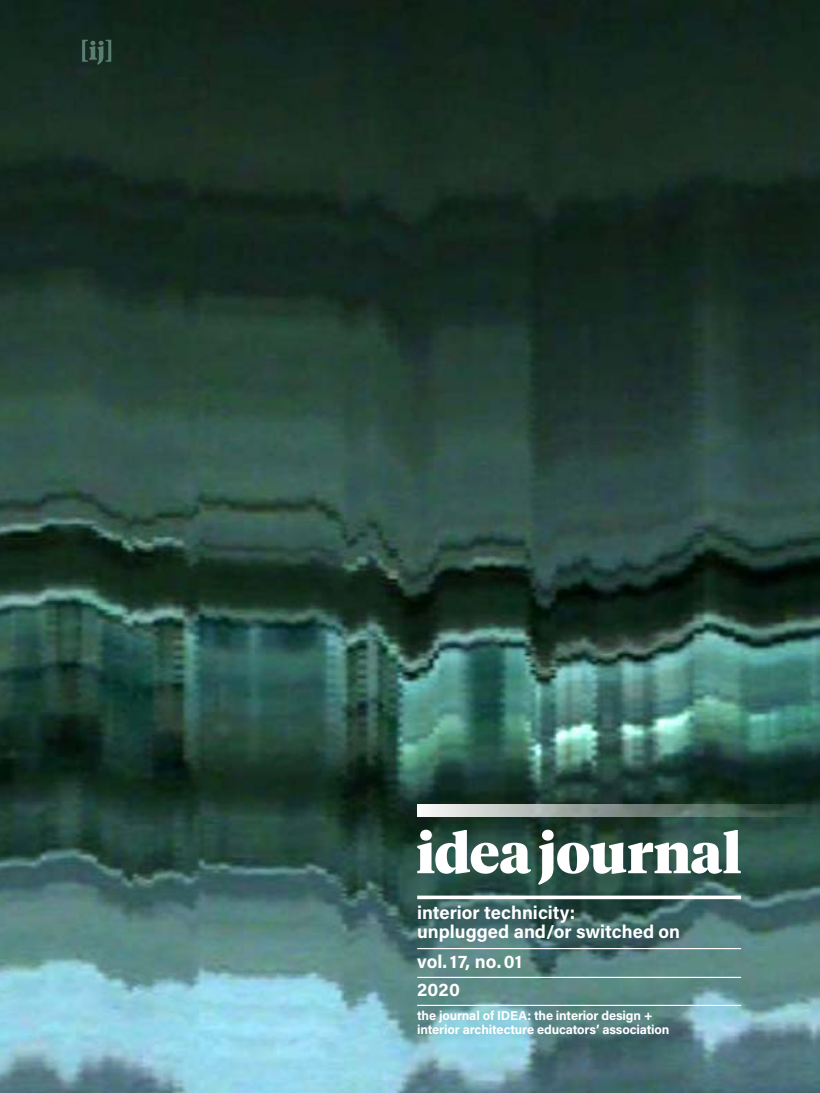
<style>
.page{position:relative;width:820px;height:1093px;background:#fff}
.page>*{position:absolute;margin:0;border:0;box-sizing:border-box;transform-origin:0 0}
.Cover_title{font:900 55.2px "Tiempos Headline";letter-spacing:-.005em;color:#fff}
.Cover_subtitle{font:700 18.4px/19.2px "Acumin Pro";color:#fff}
.Cover_year{font:700 18.4px "Acumin Pro";letter-spacing:.01em;color:#fff}
.Cover_idea_tagline{font:700 12.8px/14px "Acumin Pro";letter-spacing:-.01em;color:#fff}
</style>
<div class="page">
<img style="left:0;top:0;width:819px;height:1093px">
<svg style="left:82px;top:40px;width:29px;height:25px"></svg>
<svg style="left:417px;top:895px;width:323px;height:4px"></svg>
<hr style="left:417px;top:948px;width:323px;height:1px;background:#fff">
<hr style="left:417px;top:977px;width:323px;height:1px;background:#fff">
<hr style="left:417px;top:1005px;width:323px;height:1px;background:#fff">
<svg style="left:417px;top:804px;width:402px;height:12px"></svg>
<p class="Cover_title" style="left:416px;top:815px;width:327px">idea journal</p>
<p class="Cover_subtitle" style="left:417px;top:902px;width:264px">interior technicity:<br>unplugged and/or switched on</p>
<p class="Cover_year" style="left:417px;top:948px;width:107px">vol.17, no.01</p>
<p class="Cover_year" style="left:417px;top:977px;width:44px">2020</p>
<p class="Cover_idea_tagline" style="left:417px;top:1008px;width:253px">the journal of IDEA: the interior design + interior architecture educators’ association</p>
</div>
